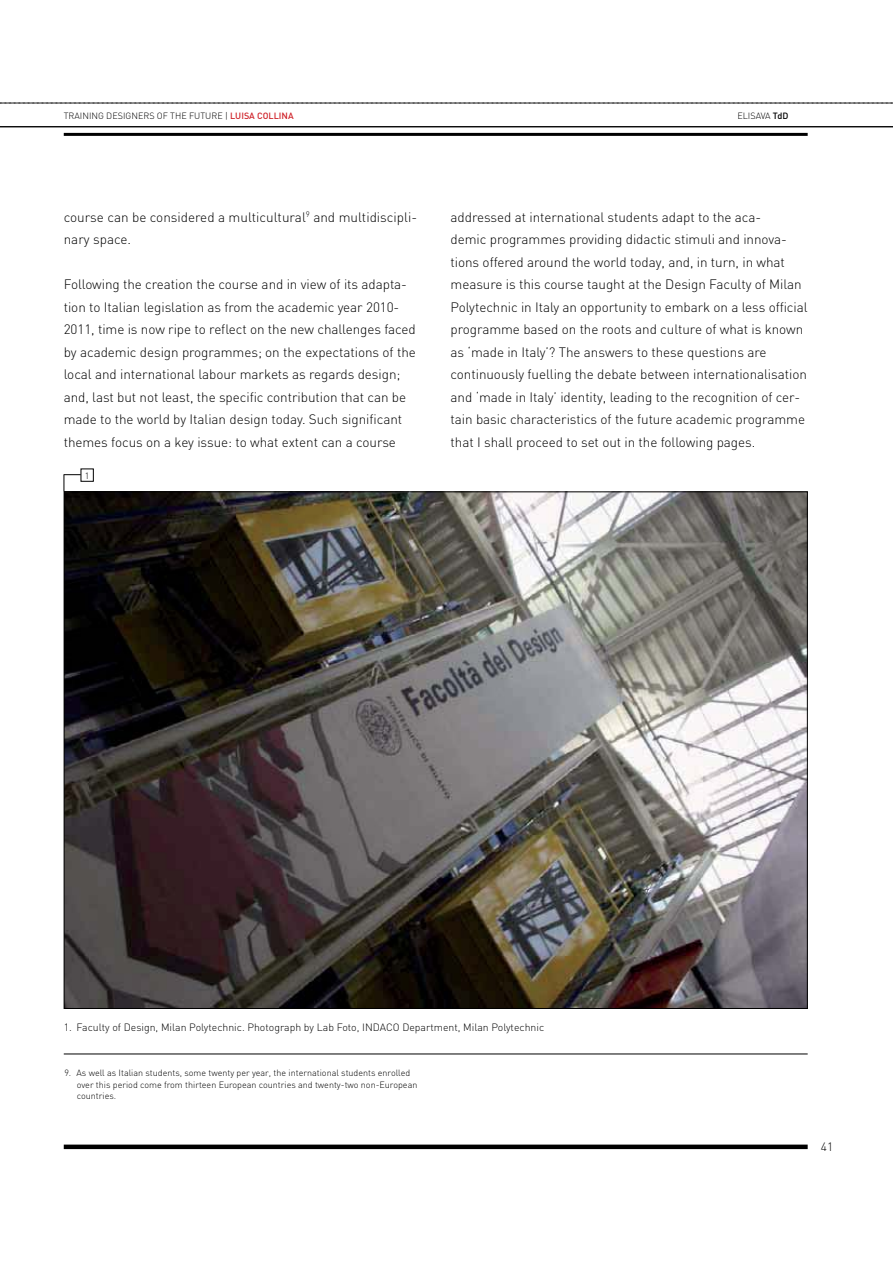
<style>
.page{position:relative;width:893px;height:1263px;background:#fff}
.page>*{position:absolute;margin:0;border:0;box-sizing:border-box;transform-origin:0 0}
.t1{font:300 13.5px/22.5px "DIN";letter-spacing:-.005em;color:#000}
.t2{font:300 12px "DIN";color:#000}
.t3{font:300 10.5px "DIN";color:#000}
.t4{font:300 9px/11.2px "DIN";color:#000}
.s1{font-weight:500;color:#cf2128}
.s2{font-weight:500}
</style>
<div class="page">
<svg style="left:0;top:103px;width:893px;height:1px"></svg>
<hr style="left:0;top:126px;width:893px;height:1px;background:#000">
<hr style="left:64px;top:133px;width:744px;height:3px;background:#000">
<hr style="left:64px;top:1145px;width:744px;height:4px;background:#000">
<hr style="left:64px;top:1054px;width:744px;height:1px;background:#000">
<img style="left:66px;top:494px;width:740px;height:513px">
<svg style="left:64px;top:474px;width:17px;height:18px"></svg>
<div style="left:81px;top:469px;width:13px;height:12px;border:1px solid #000"></div>
<p class="t4" style="left:64px;top:111px;width:231px">TRAINING DESIGNERS OF THE FUTURE | <span class="s1">LUISA COLLINA</span></p>
<p class="t4" style="left:737px;top:111px;width:52px">ELISAVA <span class="s2">TdD</span></p>
<p class="t1" style="left:64px;top:207px;width:355px">course can be considered a multicultural<sup>9</sup> and multidiscipli&shy;nary space.</p>
<p class="t1" style="left:64px;top:275px;width:354px">Following the creation the course and in view of its adapta&shy;tion to Italian legislation as from the academic year 2010- 2011, time is now ripe to reflect on the new challenges faced by academic design programmes; on the expectations of the local and international labour markets as regards design; and, last but not least, the specific contribution that can be made to the world by Italian design today. Such significant themes focus on a key issue: to what extent can a course</p>
<p class="t4" style="left:85px;top:471px;width:6px">1</p>
<p class="t1" style="left:451px;top:207px;width:359px">addressed at international students adapt to the aca-<br>demic programmes providing didactic stimuli and innova&shy;tions offered around the world today, and, in turn, in what measure is this course taught at the Design Faculty of Milan Polytechnic in Italy an opportunity to embark on a less official programme based on the roots and culture of what is known as ‘made in Italy’? The answers to these questions are continuously fuelling the debate between internationalisation and ‘made in Italy’ identity, leading to the recognition of cer&shy;tain basic characteristics of the future academic programme that I shall proceed to set out in the following pages.</p>
<p class="t3" style="left:64px;top:1024px;width:482px">1. Faculty of Design, Milan Polytechnic. Photograph by Lab Foto, INDACO Department, Milan Polytechnic</p>
<p class="t4" style="left:77px;top:1068px;width:342px;text-indent:-13px">9. As well as Italian students, some twenty per year, the international students enrolled over this period come from thirteen European countries and twenty-two non-European countries.</p>
<p class="t2" style="left:821px;top:1143px;width:14px">41</p>
</div>
